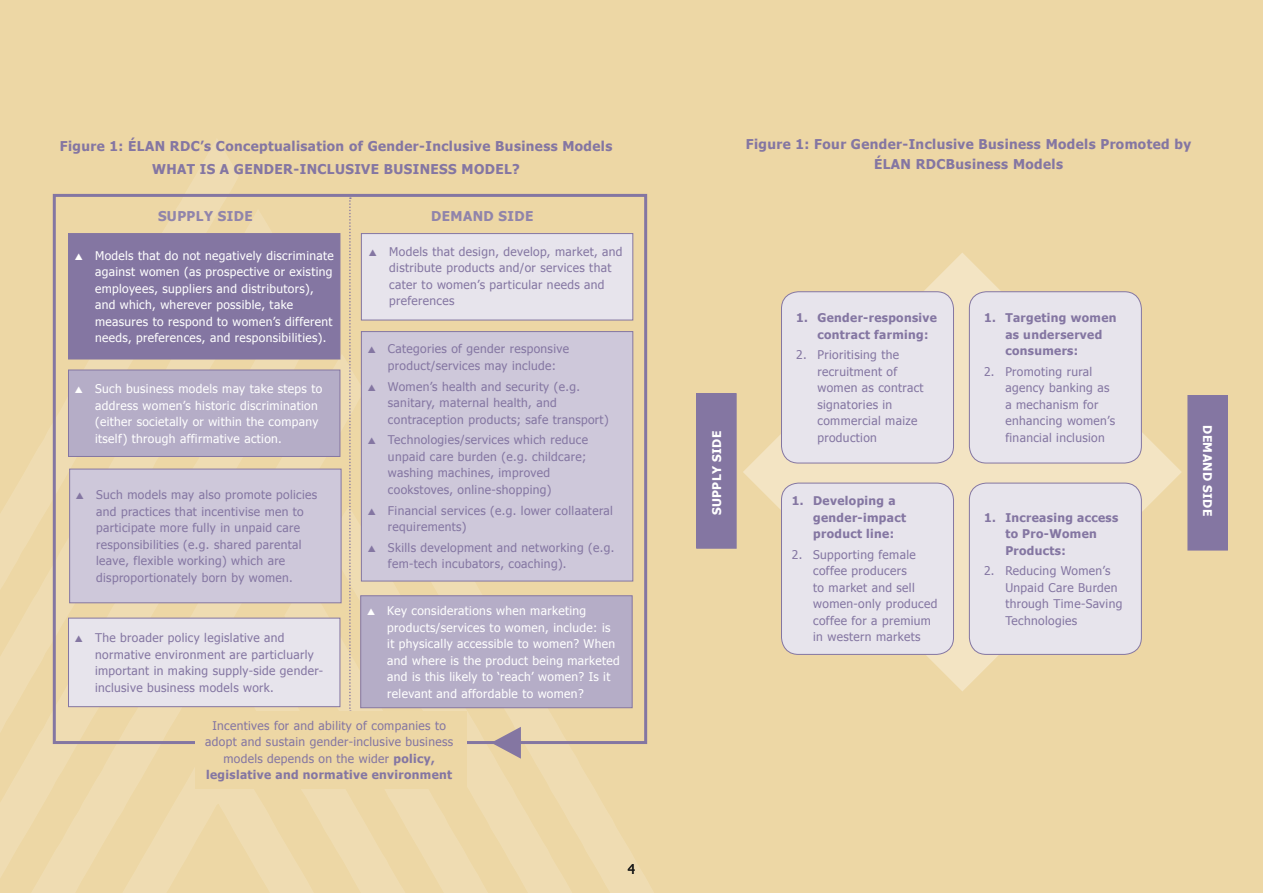
<style>
.page{position:relative;width:1263px;height:893px;background:#edd7a5}
.page>*{position:absolute;margin:0;border:0;box-sizing:border-box;transform-origin:0 0}
.t1{font:700 13.5px/23.5px "Tahoma";letter-spacing:.03em;color:#8476a2;text-align:center}
.t2{font:700 13.5px "Tahoma";letter-spacing:.03em;color:#9084ab}
.t3{font:13.5px "Tahoma";color:#1a1a1a}
.t4{font:12px/16.5px "Tahoma";letter-spacing:.03em;color:#8476a2}
.t5{font:12px/16.5px "Tahoma";letter-spacing:.03em;color:#fff}
.t6{font:700 12px/16.5px "Tahoma";letter-spacing:.03em;color:#8476a2}
.t7{font:700 12px "Tahoma";letter-spacing:.03em;color:#fff}
.s1{font-weight:700}
</style>
<div class="page">
<svg style="left:752px;top:253px;width:430px;height:438px"></svg>
<svg style="left:52px;top:139px;width:187px;height:70px"></svg>
<svg style="left:52px;top:209px;width:220px;height:73px"></svg>
<svg style="left:0;top:354px;width:361px;height:523px"></svg>
<svg style="left:25px;top:727px;width:218px;height:166px"></svg>
<svg style="left:342px;top:506px;width:312px;height:387px"></svg>
<svg style="left:284px;top:578px;width:302px;height:315px"></svg>
<svg style="left:243px;top:649px;width:260px;height:244px;fill:#efdcb2"></svg>
<svg style="left:349px;top:198px;width:2px;height:513px"></svg>
<div style="left:361px;top:233px;width:272px;height:87px;background:#e7e4ec;border:1px solid #8476a2"></div>
<div style="left:68px;top:233px;width:272px;height:126px;background:#8476a2"></div>
<div style="left:68px;top:370px;width:272px;height:87px;background:#b5adc7;border:1px solid #8476a2"></div>
<div style="left:69px;top:469px;width:273px;height:134px;background:#cec8da;border:1px solid #8476a2"></div>
<div style="left:68px;top:618px;width:272px;height:89px;background:#e7e4ec;border:1px solid #8476a2"></div>
<div style="left:360px;top:595px;width:273px;height:113px;background:#b5adc7;border:1px solid #8476a2"></div>
<div style="left:361px;top:331px;width:272px;height:250px;background:#cec8da;border:1px solid #8476a2"></div>
<div style="left:53px;top:194px;width:594px;height:550px;border:3px solid #8476a2"></div>
<div style="left:196px;top:711px;width:271px;height:78px;background:#edd7a5"></div>
<svg style="left:491px;top:727px;width:30px;height:32px"></svg>
<div style="left:969px;top:292px;width:172px;height:171px;background:#e7e4ec;border-radius:17px"></div>
<div style="left:969px;top:291px;width:173px;height:172px;border:1px solid #8476a2;border-radius:17px"></div>
<div style="left:781px;top:292px;width:172px;height:171px;background:#e7e4ec;border-radius:17px"></div>
<div style="left:781px;top:291px;width:173px;height:172px;border:1px solid #8476a2;border-radius:17px"></div>
<div style="left:781px;top:483px;width:172px;height:171px;background:#e7e4ec;border-radius:17px"></div>
<div style="left:781px;top:483px;width:173px;height:172px;border:1px solid #8476a2;border-radius:17px"></div>
<div style="left:969px;top:483px;width:172px;height:171px;background:#e7e4ec;border-radius:17px"></div>
<div style="left:969px;top:483px;width:173px;height:172px;border:1px solid #8476a2;border-radius:17px"></div>
<div style="left:697px;top:394px;width:39px;height:154px;background:#8476a2"></div>
<div style="left:696px;top:393px;width:41px;height:156px;border:1px solid #8476a2"></div>
<div style="left:1188px;top:395px;width:39px;height:155px;background:#8476a2"></div>
<div style="left:1187px;top:395px;width:41px;height:155px;border:1px solid #8476a2"></div>
<p class="t1" style="left:60px;top:133px;width:554px">Figure 1: ÉLAN RDC’s Conceptualisation of Gender-Inclusive Business Models<br>WHAT IS A GENDER-INCLUSIVE BUSINESS MODEL?</p>
<p class="t2" style="left:158px;top:207px;width:96px">SUPPLY SIDE</p>
<p class="t2" style="left:431px;top:207px;width:104px">DEMAND SIDE</p>
<p class="t5" style="left:95px;top:246px;width:240px;text-indent:-21px">▲ Models that do not negatively discriminate against women (as prospective or existing employees, suppliers and distributors), and which, wherever possible, take measures to respond to women’s different needs, preferences, and responsibilities).</p>
<p class="t5" style="left:95px;top:380px;width:229px;text-indent:-21px">▲ Such business models may take steps to address women’s historic discrimination (either societally or within the company itself) through affirmative action.</p>
<p class="t4" style="left:96px;top:486px;width:223px;text-indent:-21px">▲ Such models may also promote policies and practices that incentivise men to participate more fully in unpaid care responsibilities (e.g. shared parental leave, flexible working) which are disproportionately born by women.</p>
<p class="t4" style="left:95px;top:629px;width:230px;text-indent:-21px">▲ The broader policy legislative and normative environment are particluarly important in making supply-side gender&shy;inclusive business models work.</p>
<p class="t4" style="left:389px;top:243px;width:235px;text-indent:-21px">▲ Models that design, develop, market, and distribute products and/or services that cater to women’s particular needs and preferences</p>
<p class="t4" style="left:388px;top:340px;width:183px;text-indent:-21px">▲ Categories of gender responsive product/services may include:</p>
<p class="t4" style="left:388px;top:377px;width:222px;text-indent:-21px">▲ Women’s health and security (e.g. sanitary, maternal health, and contraception products; safe transport)</p>
<p class="t4" style="left:388px;top:431px;width:202px;text-indent:-21px">▲ Technologies/services which reduce unpaid care burden (e.g. childcare; washing machines, improved cookstoves, online-shopping)</p>
<p class="t4" style="left:388px;top:501px;width:226px;text-indent:-21px">▲ Financial services (e.g. lower collaateral requirements)</p>
<p class="t4" style="left:388px;top:539px;width:228px;text-indent:-21px">▲ Skills development and networking (e.g. fem-tech incubators, coaching).</p>
<p class="t5" style="left:387px;top:602px;width:234px;text-indent:-21px">▲ Key considerations when marketing products/services to women, include: is it physically accessible to women? When and where is the product being marketed and is this likely to ‘reach’ women? Is it relevant and affordable to women?</p>
<p class="t4" style="left:205px;top:717px;width:249px;text-align:center">Incentives for and ability of companies to adopt and sustain gender-inclusive business models depends on the wider <span class="s1">policy, legislative and normative environment</span></p>
<p class="t3" style="left:628px;top:860px;width:9px">4</p>
<p class="t1" style="left:746px;top:134px;width:447px;line-height:19.5px">Figure 1: Four Gender-Inclusive Business Models Promoted by<br>ÉLAN RDCBusiness Models</p>
<p class="t6" style="left:817px;top:309px;width:121px;text-indent:-21px">1. Gender-responsive contract farming:</p>
<p class="t4" style="left:817px;top:346px;width:108px;text-indent:-21px">2. Prioritising the recruitment of women as contract signatories in commercial maize production</p>
<p class="t6" style="left:1005px;top:309px;width:113px;text-indent:-21px">1. Targeting women as underserved consumers:</p>
<p class="t4" style="left:1005px;top:363px;width:111px;text-indent:-21px">2. Promoting rural agency banking as a mechanism for enhancing women’s financial inclusion</p>
<p class="t7" style="left:708px;top:515px;width:86px;rotate:-90deg">SUPPLY SIDE</p>
<p class="t7" style="left:1216px;top:425px;width:92px;rotate:90deg">DEMAND SIDE</p>
<p class="t6" style="left:813px;top:492px;width:94px;text-indent:-21px">1. Developing a gender-impact product line:</p>
<p class="t4" style="left:813px;top:546px;width:126px;text-indent:-21px">2. Supporting female coffee producers<br>to market and sell women-only produced coffee for a premium in western markets</p>
<p class="t6" style="left:1005px;top:508px;width:114px;text-indent:-21px">1. Increasing access to Pro-Women<br>Products:</p>
<p class="t4" style="left:1005px;top:562px;width:119px;text-indent:-21px">2. Reducing Women’s<br>Unpaid Care Burden through Time-Saving<br>Technologies</p>
</div>
